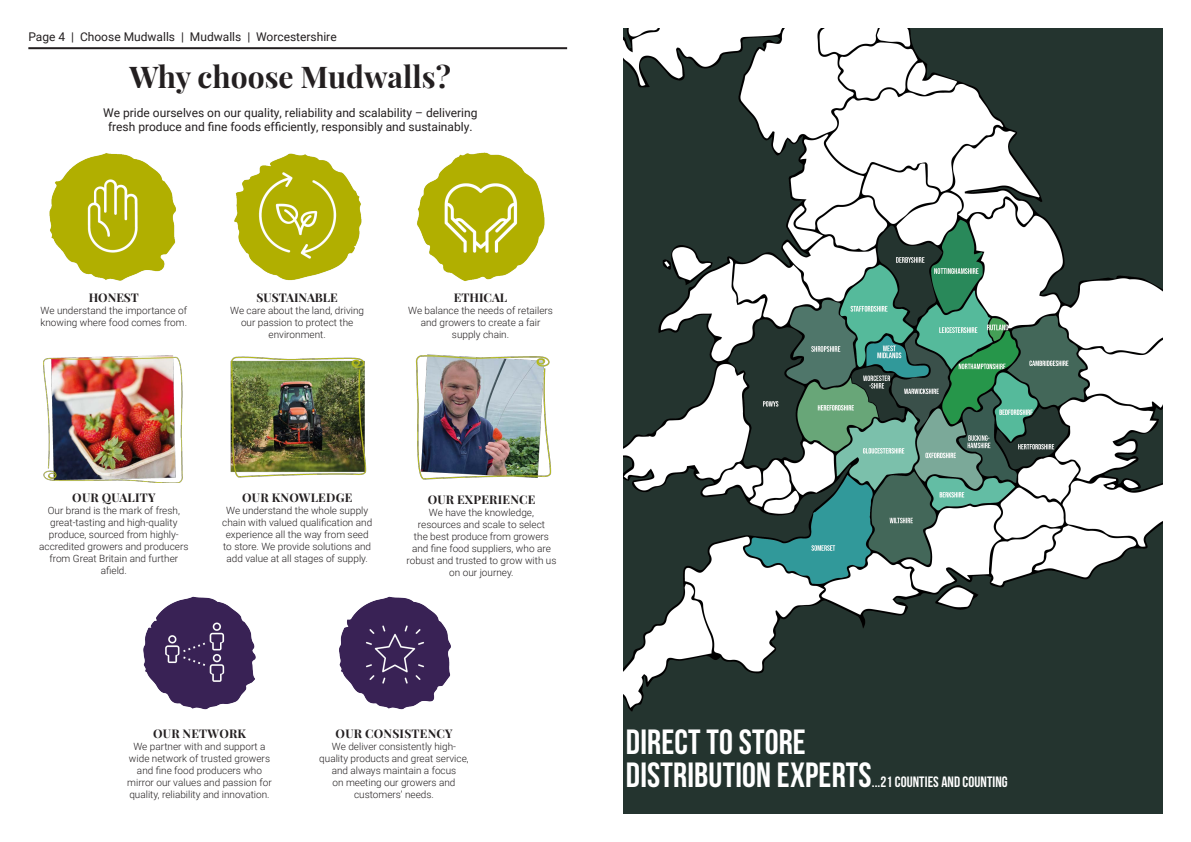
<style>
.page{position:relative;width:1191px;height:842px;background:#fff}
.page>*{position:absolute;margin:0;border:0;box-sizing:border-box;transform-origin:0 0}
.t1{font:35px "Bebas Neue";letter-spacing:.005em;color:#fff}
.t2{font:700 30px "Playfair Display";color:#231f20}
.t3{font:15px "Bebas Neue";letter-spacing:.005em;color:#fff}
.t4{font:12px/14.4px "Roboto";color:#231f20;text-align:center}
.t5{font:700 12px "Playfair Display";letter-spacing:.015em;color:#231f20}
.t6{font:300 10px/12px "Roboto";color:#231f20;text-align:center}
</style>
<div class="page">
<hr style="left:28px;top:47px;width:539px;height:2px;background:#231f20">
<img style="left:49px;top:153px;width:127px;height:128px">
<img style="left:234px;top:153px;width:128px;height:128px">
<img style="left:417px;top:152px;width:128px;height:129px">
<img style="left:43px;top:355px;width:140px;height:127px">
<img style="left:230px;top:356px;width:137px;height:122px">
<img style="left:143px;top:596px;width:113px;height:114px">
<img style="left:415px;top:354px;width:137px;height:126px">
<img style="left:339px;top:596px;width:112px;height:114px">
<img style="left:624px;top:29px;width:538px;height:785px">
<p class="t4" style="left:28px;top:29px;width:310px">Page 4 | Choose Mudwalls | Mudwalls | Worcestershire</p>
<p class="t2" style="left:130px;top:53px;width:323px">Why choose Mudwalls?</p>
<p class="t4" style="left:103px;top:105px;width:376px">We pride ourselves on our quality, reliability and scalability – delivering fresh produce and fine foods efficiently, responsibly and sustainably.</p>
<p class="t5" style="left:89px;top:288px;width:52px">HONEST</p>
<p class="t6" style="left:41px;top:304px;width:148px;text-align:left">We understand the importance of knowing where food comes from.</p>
<p class="t5" style="left:257px;top:288px;width:83px">SUSTAINABLE</p>
<p class="t6" style="left:230px;top:304px;width:135px">We care about the land, driving our passion to protect the environment.</p>
<p class="t5" style="left:454px;top:288px;width:55px">ETHICAL</p>
<p class="t6" style="left:408px;top:304px;width:146px">We balance the needs of retailers and growers to create a fair supply chain.</p>
<p class="t5" style="left:72px;top:488px;width:85px">OUR QUALITY</p>
<p class="t6" style="left:39px;top:504px;width:151px">Our brand is the mark of fresh, great-tasting and high-quality produce, sourced from highly&shy;accredited growers and producers from Great Britain and further afield.</p>
<p class="t5" style="left:242px;top:488px;width:112px">OUR KNOWLEDGE</p>
<p class="t6" style="left:222px;top:504px;width:152px">We understand the whole supply chain with valued qualification and experience all the way from seed to store. We provide solutions and add value at all stages of supply.</p>
<p class="t5" style="left:428px;top:490px;width:109px">OUR EXPERIENCE</p>
<p class="t6" style="left:406px;top:506px;width:151px">We have the knowledge, resources and scale to select<br>the best produce from growers and fine food suppliers, who are robust and trusted to grow with us on our journey.</p>
<p class="t5" style="left:153px;top:724px;width:94px">OUR NETWORK</p>
<p class="t6" style="left:127px;top:740px;width:146px">We partner with and support a wide network of trusted growers and fine food producers who mirror our values and passion for quality, reliability and innovation.</p>
<p class="t5" style="left:336px;top:724px;width:118px">OUR CONSISTENCY</p>
<p class="t6" style="left:319px;top:740px;width:151px">We deliver consistently high&shy;quality products and great service, and always maintain a focus<br>on meeting our growers and customers’ needs.</p>
<p class="t1" style="left:626px;top:723px;width:181px">DIRECT TO STORE</p>
<p class="t1" style="left:626px;top:756px;width:247px">DISTRIBUTION EXPERTS</p>
<p class="t3" style="left:872px;top:773px;width:137px">...21 COUNTIES AND COUNTING</p>
</div>
